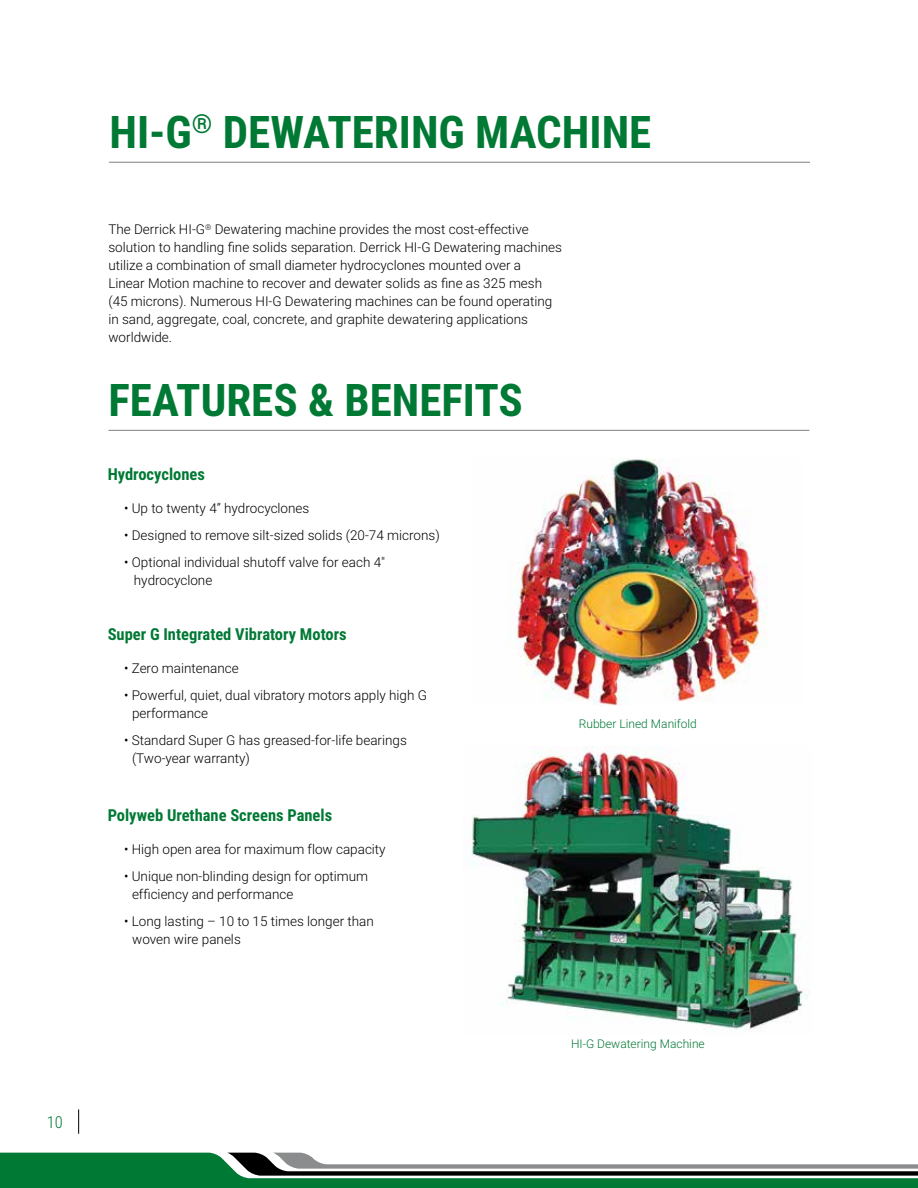
<style>
.page{position:relative;width:918px;height:1188px;background:#fff}
.page>*{position:absolute;margin:0;border:0;box-sizing:border-box;transform-origin:0 0}
.t1{font:700 45px "Roboto Condensed";color:#007934}
.t2{font:700 16.5px "Roboto Condensed";color:#007934}
.t3{font:300 16.5px "Roboto Condensed";color:#007934}
.t4{font:300 13.5px/18px "Roboto";color:#000}
.t5{font:300 12px "Roboto";color:#007934}
</style>
<div class="page">
<hr style="left:109px;top:162px;width:701px;height:1px;background:#8b8c8d">
<svg style="left:78px;top:1109px;width:1px;height:25px"></svg>
<svg style="left:0;top:1153px;width:918px;height:35px"></svg>
<img style="left:470px;top:747px;width:339px;height:283px">
<img style="left:508px;top:459px;width:259px;height:247px">
<hr style="left:109px;top:430px;width:700px;height:1px;background:#8b8c8d">
<p class="t3" style="left:47px;top:1110px;width:18px">10</p>
<h1 class="t1" style="left:110px;top:101px;width:543px">HI-G<sup>®</sup> DEWATERING MACHINE</h1>
<p class="t4" style="left:108px;top:220px;width:455px">The Derrick HI-G<sup>®</sup> Dewatering machine provides the most cost-effective solution to handling fine solids separation. Derrick HI-G Dewatering machines utilize a combination of small diameter hydrocyclones mounted over a<br>Linear Motion machine to recover and dewater solids as fine as 325 mesh (45 microns). Numerous HI-G Dewatering machines can be found operating in sand, aggregate, coal, concrete, and graphite dewatering applications worldwide.</p>
<h1 class="t1" style="left:109px;top:369px;width:416px">FEATURES &amp; BENEFITS</h1>
<p class="t2" style="left:108px;top:462px;width:99px">Hydrocyclones</p>
<p class="t4" style="left:124px;top:498px;width:187px">• Up to twenty 4” hydrocyclones</p>
<p class="t4" style="left:124px;top:525px;width:317px">• Designed to remove silt-sized solids (20-74 microns)</p>
<p class="t4" style="left:134px;top:552px;width:253px;text-indent:-10px">• Optional individual shutoff valve for each 4" hydrocyclone</p>
<p class="t2" style="left:108px;top:623px;width:241px">Super G Integrated Vibratory Motors</p>
<p class="t4" style="left:124px;top:659px;width:116px">• Zero maintenance</p>
<p class="t4" style="left:132px;top:686px;width:297px;text-indent:-8px">• Powerful, quiet, dual vibratory motors apply high G performance</p>
<p class="t4" style="left:132px;top:731px;width:276px;text-indent:-8px">• Standard Super G has greased-for-life bearings (Two-year warranty)</p>
<p class="t2" style="left:108px;top:804px;width:226px">Polyweb Urethane Screens Panels</p>
<p class="t4" style="left:124px;top:840px;width:263px">• High open area for maximum flow capacity</p>
<p class="t4" style="left:132px;top:867px;width:238px;text-indent:-8px">• Unique non-blinding design for optimum efficiency and performance</p>
<p class="t4" style="left:132px;top:912px;width:243px;text-indent:-8px">• Long lasting – 10 to 15 times longer than woven wire panels</p>
<p class="t5" style="left:579px;top:716px;width:120px">Rubber Lined Manifold</p>
<p class="t5" style="left:571px;top:1035px;width:135px">HI-G Dewatering Machine</p>
</div>
